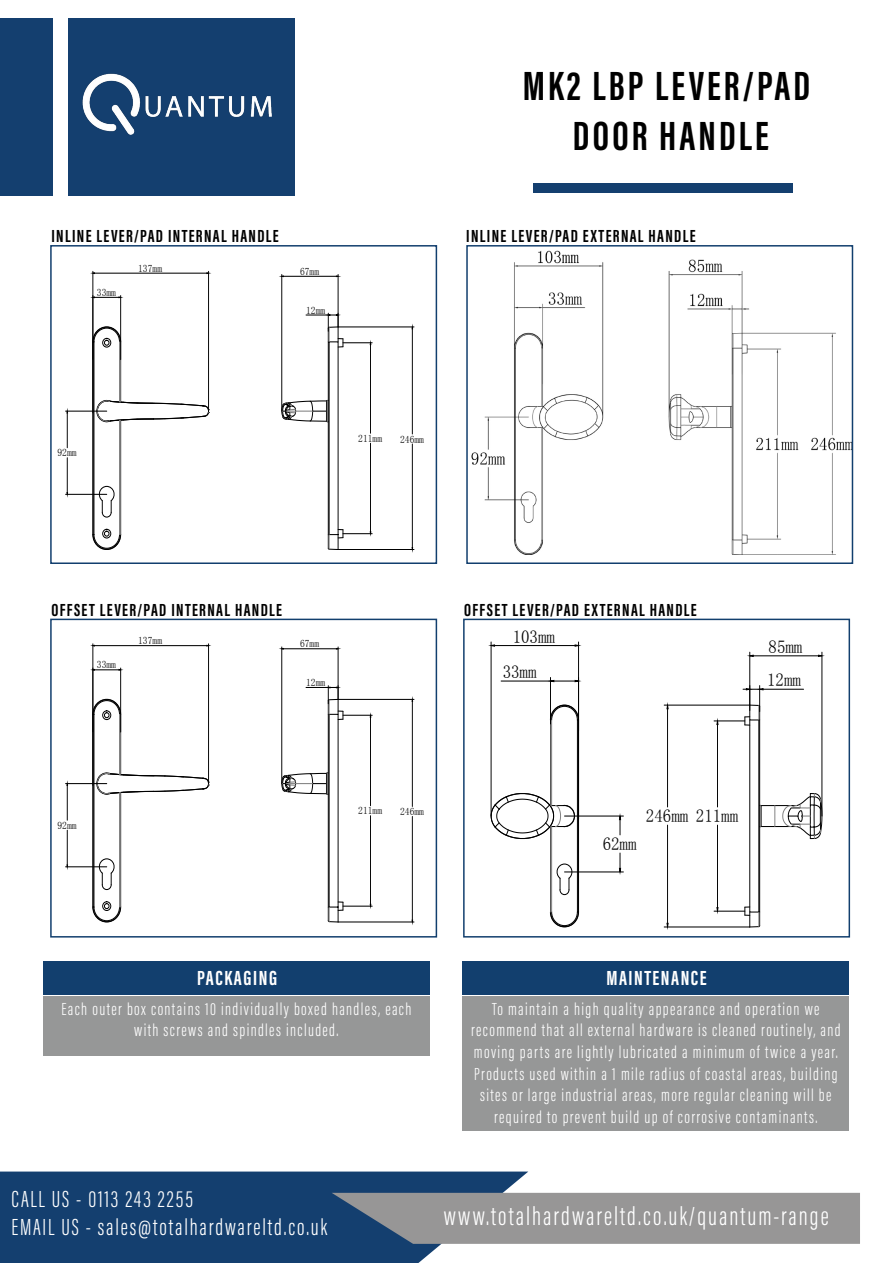
<style>
.page{position:relative;width:893px;height:1263px;background:#fff}
.page>*{position:absolute;margin:0;border:0;box-sizing:border-box;transform-origin:0 0}
.t1{font:700 42px/50.4px "Acumin Pro Extra Cond";letter-spacing:.075em;color:#000;text-align:center}
.t2{font:300 27px "Acumin Pro Extra Cond";letter-spacing:.075em;color:#fff}
.t3{font:300 24px/28.8px "Acumin Pro Extra Cond";letter-spacing:.075em;color:#fff}
.t4{font:700 21px "Acumin Pro Extra Cond";letter-spacing:.075em;color:#fff}
.t5{font:300 18px/21.6px "Acumin Pro Extra Cond";letter-spacing:.075em;color:#fff;text-align:center}
.t6{font:700 18px "Acumin Pro Extra Cond";letter-spacing:.075em;color:#000}
.t7{font:17.85px/35.5px "Sim Sun";color:#000;scale:.94 1}
.t8{font:10.2px "Sim Sun";color:#000;scale:.93 1}
</style>
<div class="page">
<svg style="left:0;top:1171px;width:528px;height:92px;background:#224a77"></svg>
<svg style="left:332px;top:1193px;width:528px;height:51px;background:#8c8f93"></svg>
<div style="left:0;top:18px;width:52px;height:177px;background:#143f6f"></div>
<div style="left:68px;top:18px;width:226px;height:177px;background:#143f6f"></div>
<div style="left:534px;top:183px;width:259px;height:9px;background:#143f6f"></div>
<div style="left:102px;top:338px;width:9px;height:9px;border:1px solid #000;border-radius:50%"></div>
<hr style="left:94px;top:342px;width:1px;height:193px;background:#000">
<svg style="left:98px;top:486px;width:17px;height:31px"></svg>
<div style="left:102px;top:529px;width:9px;height:9px;border:1px solid #000;border-radius:50%"></div>
<div style="left:93px;top:342px;width:1px;height:193px;border:1px solid #000"></div>
<svg style="left:92px;top:531px;width:29px;height:19px"></svg>
<svg style="left:92px;top:326px;width:28px;height:19px"></svg>
<hr style="left:119px;top:420px;width:1px;height:115px;background:#808080">
<hr style="left:119px;top:342px;width:1px;height:60px;background:#808080">
<hr style="left:120px;top:342px;width:1px;height:60px;background:#808080">
<hr style="left:120px;top:420px;width:1px;height:115px;background:#808080">
<svg style="left:96px;top:400px;width:113px;height:22px"></svg>
<hr style="left:338px;top:327px;width:76px;height:1px;background:#000">
<hr style="left:338px;top:549px;width:76px;height:1px;background:#000">
<hr style="left:412px;top:329px;width:1px;height:105px;background:#000">
<hr style="left:412px;top:444px;width:1px;height:104px;background:#000">
<hr style="left:120px;top:296px;width:1px;height:64px;background:#000">
<svg style="left:94px;top:297px;width:26px;height:1px"></svg>
<hr style="left:66px;top:411px;width:41px;height:1px;background:#000">
<hr style="left:66px;top:494px;width:41px;height:1px;background:#000">
<hr style="left:67px;top:413px;width:1px;height:35px;background:#000">
<hr style="left:67px;top:458px;width:1px;height:34px;background:#000">
<hr style="left:93px;top:271px;width:1px;height:142px;background:#000">
<hr style="left:208px;top:271px;width:1px;height:140px;background:#000">
<hr style="left:94px;top:273px;width:113px;height:1px;background:#000">
<svg style="left:281px;top:313px;width:91px;height:237px"></svg>
<hr style="left:338px;top:274px;width:1px;height:53px;background:#000">
<hr style="left:281px;top:274px;width:1px;height:137px;background:#000">
<hr style="left:283px;top:276px;width:53px;height:1px;background:#000">
<div style="left:50px;top:245px;width:387px;height:319px;border:2px solid #123f6e"></div>
<div style="left:43px;top:962px;width:386px;height:33px;background:#123f6e"></div>
<div style="left:43px;top:996px;width:386px;height:60px;background:#969797"></div>
<div style="left:463px;top:962px;width:386px;height:33px;background:#123f6e"></div>
<div style="left:463px;top:996px;width:386px;height:135px;background:#969797"></div>
<img style="left:82px;top:73px;width:190px;height:62px">
<img style="left:471px;top:250px;width:379px;height:304px">
<div style="left:466px;top:245px;width:387px;height:319px;border:2px solid #123f6e"></div>
<div style="left:102px;top:711px;width:9px;height:9px;border:1px solid #000;border-radius:50%"></div>
<hr style="left:94px;top:714px;width:1px;height:193px;background:#000">
<svg style="left:98px;top:858px;width:17px;height:32px"></svg>
<div style="left:102px;top:901px;width:9px;height:10px;border:1px solid #000;border-radius:50%"></div>
<div style="left:93px;top:714px;width:1px;height:193px;border:1px solid #000"></div>
<svg style="left:92px;top:903px;width:29px;height:19px"></svg>
<svg style="left:92px;top:699px;width:28px;height:19px"></svg>
<hr style="left:119px;top:792px;width:1px;height:115px;background:#808080">
<hr style="left:119px;top:714px;width:1px;height:60px;background:#808080">
<hr style="left:120px;top:714px;width:1px;height:61px;background:#808080">
<hr style="left:120px;top:792px;width:1px;height:115px;background:#808080">
<svg style="left:96px;top:772px;width:113px;height:23px"></svg>
<hr style="left:338px;top:699px;width:76px;height:1px;background:#000">
<hr style="left:338px;top:922px;width:76px;height:1px;background:#000">
<hr style="left:412px;top:701px;width:1px;height:105px;background:#000">
<hr style="left:412px;top:816px;width:1px;height:104px;background:#000">
<hr style="left:120px;top:668px;width:1px;height:64px;background:#000">
<svg style="left:94px;top:669px;width:26px;height:1px"></svg>
<hr style="left:66px;top:783px;width:41px;height:1px;background:#000">
<hr style="left:66px;top:866px;width:41px;height:1px;background:#000">
<hr style="left:67px;top:785px;width:1px;height:35px;background:#000">
<hr style="left:67px;top:830px;width:1px;height:35px;background:#000">
<hr style="left:93px;top:644px;width:1px;height:141px;background:#000">
<hr style="left:208px;top:644px;width:1px;height:139px;background:#000">
<hr style="left:94px;top:645px;width:113px;height:1px;background:#000">
<svg style="left:281px;top:686px;width:91px;height:236px"></svg>
<hr style="left:338px;top:647px;width:1px;height:52px;background:#000">
<hr style="left:281px;top:647px;width:1px;height:137px;background:#000">
<hr style="left:283px;top:648px;width:53px;height:1px;background:#000">
<div style="left:50px;top:619px;width:387px;height:318px;border:2px solid #123f6e"></div>
<svg style="left:556px;top:864px;width:16px;height:31px"></svg>
<div style="left:577px;top:720px;width:1px;height:192px;border:1px solid #000"></div>
<div style="left:578px;top:720px;width:1px;height:192px;border:1px solid #000"></div>
<svg style="left:551px;top:705px;width:27px;height:16px"></svg>
<svg style="left:550px;top:911px;width:29px;height:16px"></svg>
<hr style="left:550px;top:720px;width:1px;height:85px;background:#000">
<hr style="left:550px;top:826px;width:1px;height:86px;background:#000">
<svg style="left:490px;top:792px;width:85px;height:48px"></svg>
<hr style="left:551px;top:826px;width:1px;height:86px;background:#808080">
<hr style="left:551px;top:720px;width:1px;height:85px;background:#808080">
<hr style="left:578px;top:642px;width:1px;height:177px;background:#000">
<hr style="left:491px;top:642px;width:1px;height:174px;background:#000">
<hr style="left:494px;top:645px;width:81px;height:1px;background:#000">
<svg style="left:574px;top:644px;width:5px;height:3px"></svg>
<svg style="left:490px;top:644px;width:5px;height:3px"></svg>
<hr style="left:550px;top:677px;width:1px;height:47px;background:#000">
<hr style="left:501px;top:681px;width:49px;height:1px;background:#000">
<svg style="left:551px;top:680px;width:27px;height:2px"></svg>
<hr style="left:564px;top:816px;width:59px;height:1px;background:#000">
<hr style="left:564px;top:872px;width:59px;height:1px;background:#000">
<svg style="left:619px;top:815px;width:2px;height:20px"></svg>
<svg style="left:619px;top:853px;width:2px;height:20px"></svg>
<hr style="left:714px;top:721px;width:31px;height:1px;background:#000">
<hr style="left:714px;top:911px;width:31px;height:1px;background:#000">
<hr style="left:717px;top:724px;width:1px;height:83px;background:#000">
<hr style="left:717px;top:825px;width:1px;height:82px;background:#000">
<svg style="left:716px;top:720px;width:3px;height:5px"></svg>
<svg style="left:716px;top:907px;width:3px;height:5px"></svg>
<hr style="left:664px;top:927px;width:86px;height:1px;background:#000">
<hr style="left:664px;top:705px;width:86px;height:1px;background:#000">
<hr style="left:667px;top:825px;width:1px;height:98px;background:#000">
<hr style="left:667px;top:709px;width:1px;height:98px;background:#000">
<svg style="left:666px;top:922px;width:3px;height:6px"></svg>
<svg style="left:666px;top:704px;width:3px;height:5px"></svg>
<hr style="left:749px;top:652px;width:1px;height:53px;background:#000">
<hr style="left:822px;top:652px;width:1px;height:164px;background:#000">
<hr style="left:753px;top:655px;width:65px;height:1px;background:#000">
<svg style="left:749px;top:654px;width:5px;height:3px"></svg>
<svg style="left:818px;top:654px;width:5px;height:3px"></svg>
<svg style="left:743px;top:685px;width:79px;height:242px"></svg>
<div style="left:463px;top:619px;width:387px;height:318px;border:2px solid #123f6e"></div>
<h1 class="t1" style="left:523px;top:60px;width:289px">MK2 LBP LEVER/PAD<br>DOOR HANDLE</h1>
<p class="t6" style="left:51px;top:225px;width:229px">INLINE LEVER/PAD INTERNAL HANDLE</p>
<p class="t6" style="left:466px;top:225px;width:231px">INLINE LEVER/PAD EXTERNAL HANDLE</p>
<p class="t8" style="left:97px;top:287px;width:22px">33mm</p>
<p class="t8" style="left:138px;top:263px;width:27px">137mm</p>
<p class="t8" style="left:57px;top:448px;width:22px">92mm</p>
<p class="t8" style="left:300px;top:266px;width:22px">67mm</p>
<p class="t8" style="left:306px;top:305px;width:22px">12mm</p>
<p class="t8" style="left:358px;top:433px;width:27px">211mm</p>
<p class="t8" style="left:400px;top:434px;width:27px">246mm</p>
<p class="t6" style="left:51px;top:599px;width:232px">OFFSET LEVER/PAD INTERNAL HANDLE</p>
<p class="t6" style="left:464px;top:599px;width:234px">OFFSET LEVER/PAD EXTERNAL HANDLE</p>
<p class="t8" style="left:97px;top:660px;width:22px">33mm</p>
<p class="t8" style="left:138px;top:635px;width:27px">137mm</p>
<p class="t8" style="left:300px;top:639px;width:22px">67mm</p>
<p class="t7" style="left:503px;top:619px;width:57px;text-indent:10px">103mm<br>33mm</p>
<p class="t8" style="left:306px;top:677px;width:22px">12mm</p>
<p class="t7" style="left:767px;top:630px;width:39px;line-height:33.5px">85mm<br>12mm</p>
<p class="t8" style="left:57px;top:820px;width:22px">92mm</p>
<p class="t8" style="left:358px;top:805px;width:27px">211mm</p>
<p class="t8" style="left:400px;top:806px;width:27px">246mm</p>
<p class="t7" style="left:603px;top:826px;width:37px">62mm</p>
<p class="t7" style="left:646px;top:798px;width:100px">246mm 211mm</p>
<p class="t4" style="left:197px;top:965px;width:82px">PACKAGING</p>
<p class="t5" style="left:61px;top:998px;width:352px">Each outer box contains 10 individually boxed handles, each with screws and spindles included.</p>
<h3 class="t3" style="left:11px;top:1184px;width:317px">CALL US - 0113 243 2255<br>EMAIL US - sales@totalhardwareltd.co.uk</h3>
<p class="t4" style="left:606px;top:965px;width:102px">MAINTENANCE</p>
<p class="t5" style="left:471px;top:998px;width:371px">To maintain a high quality appearance and operation we recommend that all external hardware is cleaned routinely, and moving parts are lightly lubricated a minimum of twice a year.<br>Products used within a 1 mile radius of coastal areas, building sites or large industrial areas, more regular cleaning will be required to prevent build up of corrosive contaminants.</p>
<h2 class="t2" style="left:444px;top:1200px;width:386px">www.totalhardwareltd.co.uk/quantum-range</h2>
</div>
